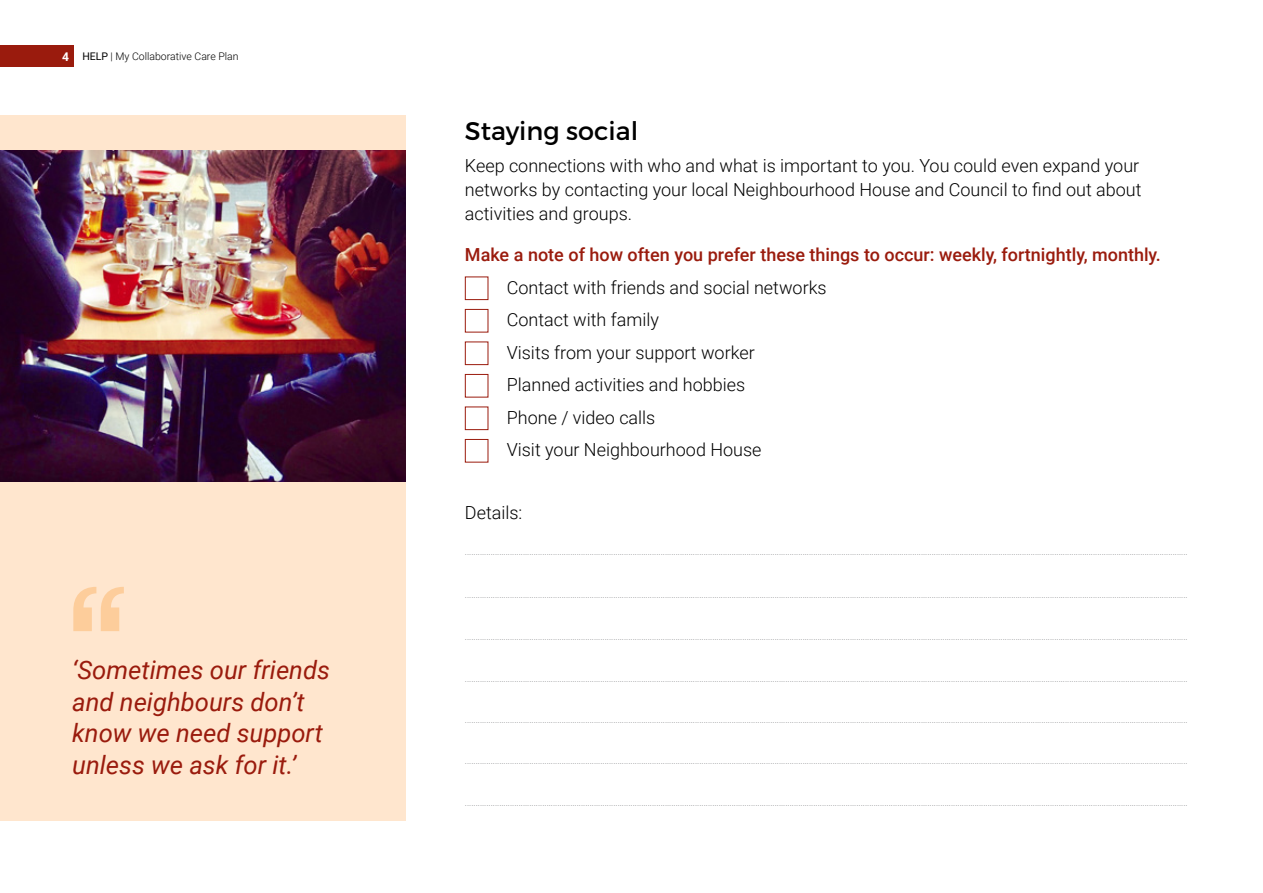
<style>
.page{position:relative;width:1263px;height:893px;background:#fff}
.page>*{position:absolute;margin:0;border:0;box-sizing:border-box;transform-origin:0 0}
.t1{font:italic 25.5px/31.5px "Roboto";color:#9a1b0d}
.t2{font:25.5px "Montserrat";color:#000}
.t3{font:300 18px/32.5px "Roboto";color:#000}
.t4{font:500 18px "Roboto";color:#9a1b0d}
.t5{font:300 10.5px "Roboto";color:#000}
.t6{font:300 9px "Roboto";color:#6d6e71}
.s1{font-weight:700;font-size:12px;color:#fff}
.s2{font-weight:400}
</style>
<div class="page">
<div style="left:0;top:46px;width:73px;height:21px;background:#9a1b0d"></div>
<div style="left:465px;top:277px;width:23px;height:23px;border:1px solid #9a1b0d"></div>
<div style="left:465px;top:309px;width:23px;height:23px;border:1px solid #9a1b0d"></div>
<div style="left:465px;top:342px;width:23px;height:23px;border:1px solid #9a1b0d"></div>
<div style="left:465px;top:374px;width:23px;height:23px;border:1px solid #9a1b0d"></div>
<div style="left:465px;top:407px;width:23px;height:23px;border:1px solid #9a1b0d"></div>
<div style="left:465px;top:439px;width:23px;height:23px;border:1px solid #9a1b0d"></div>
<div style="left:0;top:115px;width:405px;height:706px;background:#ffe6ce"></div>
<svg style="left:73px;top:587px;width:51px;height:44px"></svg>
<img style="left:0;top:151px;width:405px;height:331px">
<p class="t5" style="left:62px;top:49px;width:178px"><span class="s1">4</span> <span class="s2">HELP</span> | My Collaborative Care Plan</p>
<h1 class="t1" style="left:72px;top:654px;width:259px">‘Sometimes our friends and neighbours don’t know we need support unless we ask for it.’</h1>
<h1 class="t2" style="left:465px;top:115px;width:175px">Staying social</h1>
<h2 class="t3" style="left:465px;top:153px;width:678px;line-height:24px">Keep connections with who and what is important to you. You could even expand your networks by contacting your local Neighbourhood House and Council to find out about activities and groups.</h2>
<h2 class="t4" style="left:465px;top:242px;width:697px">Make a note of how often you prefer these things to occur: weekly, fortnightly, monthly.</h2>
<h2 class="t3" style="left:507px;top:270px;width:321px">Contact with friends and social networks<br>Contact with family<br>Visits from your support worker<br>Planned activities and hobbies<br>Phone / video calls<br>Visit your Neighbourhood House</h2>
<h2 class="t3" style="left:465px;top:495px;width:59px">Details:</h2>
<p class="t6" style="left:465px;top:546px;width:724px">................................................................................................................................................................................................................................................................................................................................................</p>
<p class="t6" style="left:465px;top:588px;width:724px">................................................................................................................................................................................................................................................................................................................................................</p>
<p class="t6" style="left:465px;top:630px;width:724px">................................................................................................................................................................................................................................................................................................................................................</p>
<p class="t6" style="left:465px;top:673px;width:724px">................................................................................................................................................................................................................................................................................................................................................</p>
<p class="t6" style="left:465px;top:714px;width:724px">................................................................................................................................................................................................................................................................................................................................................</p>
<p class="t6" style="left:465px;top:755px;width:724px">................................................................................................................................................................................................................................................................................................................................................</p>
<p class="t6" style="left:465px;top:797px;width:724px">................................................................................................................................................................................................................................................................................................................................................</p>
</div>
